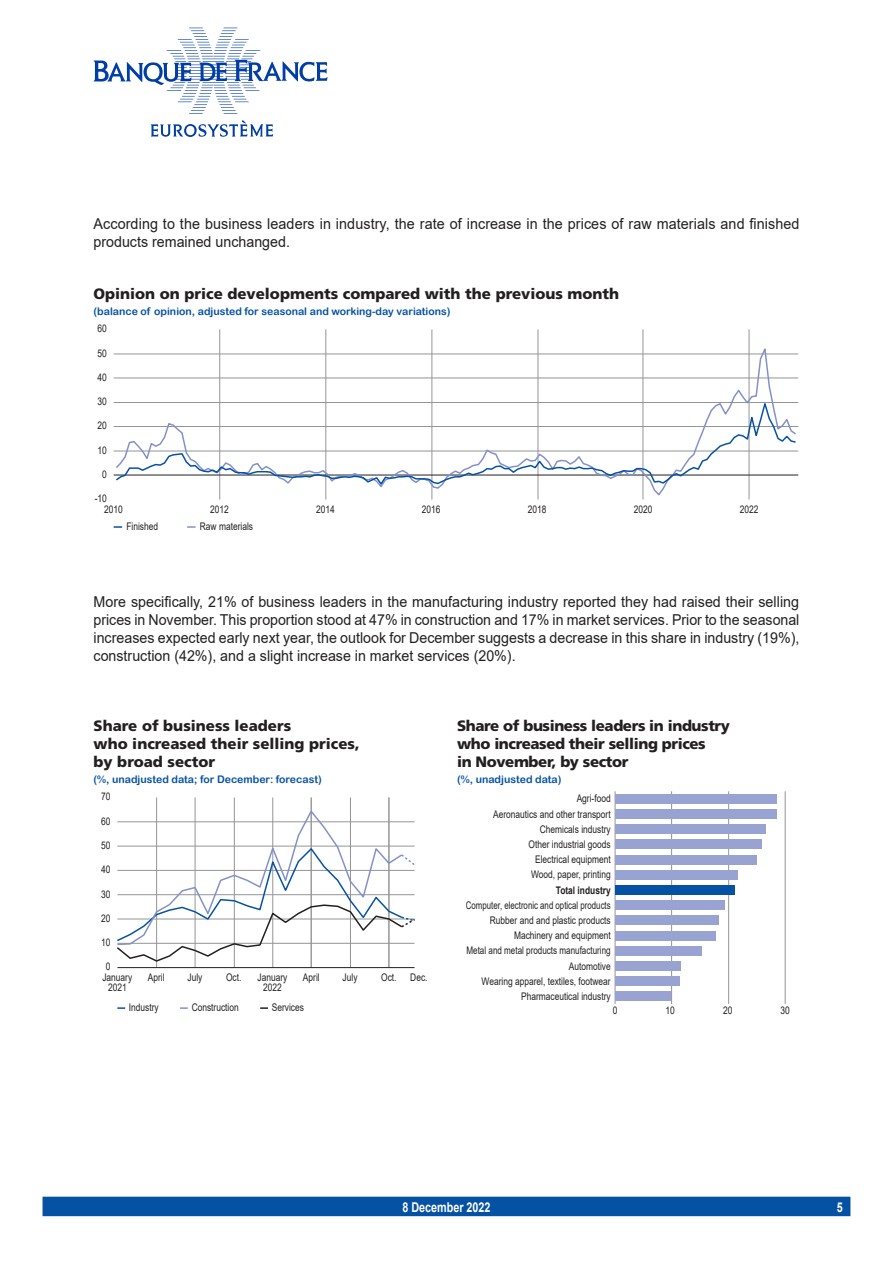
<style>
.page{position:relative;width:893px;height:1263px;background:#fff}
.page>*{position:absolute;margin:0;border:0;box-sizing:border-box;transform-origin:0 0}
.Texte{font:15px/18px "Arial";letter-spacing:.005em;color:#231f20;text-align:justify;scale:.95 1}
.Tab_graph_titre_1{font:900 15px/18px "Frutiger LT Std";color:#231f20}
.Texte-2{font:15px/18px "Arial";letter-spacing:.005em;color:#231f20;scale:.96 1}
.Tab_graph_titre_1-2{font:900 15px/18px "Frutiger LT Std";letter-spacing:-.025em;color:#231f20}
.t1{font:700 13.5px "Arial";color:#fff;scale:.8 1}
.t2{font:10.5px/15.1px "Arial";color:#231f20;text-align:center;scale:.8 1}
.Tab_graph_note_sourc{font:10.5px "Arial Rounded MT Bold";color:#0551a4}
.s1{font-weight:700}
</style>
<div class="page">
<div style="left:43px;top:1197px;width:807px;height:19px;background:#0551a4"></div>
<svg style="left:94px;top:28px;width:233px;height:86px"></svg>
<svg style="left:151px;top:120px;width:122px;height:17px"></svg>
<hr style="left:219px;top:329px;width:1px;height:170px;background:#939598">
<hr style="left:326px;top:329px;width:1px;height:170px;background:#939598">
<hr style="left:432px;top:329px;width:1px;height:170px;background:#939598">
<hr style="left:538px;top:329px;width:1px;height:170px;background:#939598">
<hr style="left:643px;top:329px;width:1px;height:170px;background:#939598">
<hr style="left:749px;top:329px;width:1px;height:170px;background:#939598">
<svg style="left:187px;top:526px;width:9px;height:2px"></svg>
<svg style="left:114px;top:526px;width:8px;height:2px"></svg>
<svg style="left:114px;top:344px;width:684px;height:153px"></svg>
<svg style="left:114px;top:398px;width:683px;height:89px"></svg>
<hr style="left:156px;top:797px;width:1px;height:170px;background:#939598">
<hr style="left:195px;top:797px;width:1px;height:170px;background:#939598">
<hr style="left:234px;top:797px;width:1px;height:170px;background:#939598">
<hr style="left:272px;top:797px;width:1px;height:170px;background:#939598">
<hr style="left:311px;top:797px;width:1px;height:170px;background:#939598">
<hr style="left:350px;top:797px;width:1px;height:170px;background:#939598">
<hr style="left:389px;top:797px;width:1px;height:170px;background:#939598">
<svg style="left:117px;top:808px;width:298px;height:154px"></svg>
<svg style="left:117px;top:1007px;width:8px;height:2px"></svg>
<svg style="left:180px;top:1007px;width:8px;height:2px"></svg>
<svg style="left:260px;top:1007px;width:8px;height:2px"></svg>
<hr style="left:117px;top:967px;width:298px;height:1px;background:#231f20">
<hr style="left:615px;top:791px;width:1px;height:213px;background:#939598">
<hr style="left:671px;top:791px;width:1px;height:213px;background:#939598">
<hr style="left:728px;top:791px;width:1px;height:213px;background:#939598">
<hr style="left:785px;top:791px;width:1px;height:213px;background:#939598">
<div style="left:615px;top:931px;width:101px;height:9px;background:#98a3d2"></div>
<div style="left:615px;top:900px;width:110px;height:9px;background:#98a3d2"></div>
<div style="left:615px;top:885px;width:120px;height:9px;background:#0551a4"></div>
<div style="left:615px;top:870px;width:122px;height:9px;background:#98a3d2"></div>
<div style="left:615px;top:992px;width:56px;height:9px;background:#98a3d2"></div>
<div style="left:615px;top:977px;width:65px;height:9px;background:#98a3d2"></div>
<div style="left:615px;top:961px;width:65px;height:9px;background:#98a3d2"></div>
<div style="left:615px;top:946px;width:87px;height:9px;background:#98a3d2"></div>
<div style="left:615px;top:916px;width:104px;height:9px;background:#98a3d2"></div>
<div style="left:615px;top:855px;width:142px;height:9px;background:#98a3d2"></div>
<div style="left:615px;top:840px;width:146px;height:9px;background:#98a3d2"></div>
<div style="left:615px;top:825px;width:151px;height:9px;background:#98a3d2"></div>
<div style="left:615px;top:809px;width:161px;height:9px;background:#98a3d2"></div>
<div style="left:615px;top:794px;width:161px;height:9px;background:#98a3d2"></div>
<p class="Texte-2" style="left:94px;top:215px;width:737px">According to the business leaders in industry, the rate of increase in the prices of raw materials and finished products remained unchanged.</p>
<h4 class="Tab_graph_titre_1" style="left:94px;top:284px;width:527px">Opinion on price developments compared with the previous month</h4>
<p class="Tab_graph_note_sourc" style="left:94px;top:305px;width:358px">(balance of opinion, adjusted for seasonal and working-day variations)</p>
<p class="t2" style="left:98px;top:321px;width:13px">60</p>
<p class="t2" style="left:98px;top:345px;width:13px">50</p>
<p class="t2" style="left:98px;top:369px;width:13px">40</p>
<p class="t2" style="left:98px;top:394px;width:13px">30</p>
<p class="t2" style="left:98px;top:418px;width:13px">20</p>
<p class="t2" style="left:98px;top:442px;width:13px">10</p>
<p class="t2" style="left:102px;top:467px;width:7px">0</p>
<p class="t2" style="left:95px;top:491px;width:17px">-10</p>
<p class="t2" style="left:104px;top:501px;width:25px">2010</p>
<p class="t2" style="left:210px;top:501px;width:25px">2012</p>
<p class="t2" style="left:316px;top:501px;width:25px">2014</p>
<p class="t2" style="left:422px;top:501px;width:25px">2016</p>
<p class="t2" style="left:528px;top:501px;width:25px">2018</p>
<p class="t2" style="left:634px;top:501px;width:25px">2020</p>
<p class="t2" style="left:740px;top:501px;width:25px">2022</p>
<p class="t2" style="left:126px;top:518px;width:41px">Finished</p>
<p class="t2" style="left:200px;top:518px;width:68px">Raw materials</p>
<p class="Texte" style="left:94px;top:593px;width:745px">More specifically, 21% of business leaders in the manufacturing industry reported they had raised their selling prices in November. This proportion stood at 47% in construction and 17% in market services. Prior to the seasonal increases expected early next year, the outlook for December suggests a decrease in this share in industry (19%), construction (42%), and a slight increase in market services (20%).</p>
<h4 class="Tab_graph_titre_1" style="left:94px;top:716px;width:268px">Share of business leaders<br>who increased their selling prices, by broad sector</h4>
<h4 class="Tab_graph_titre_1-2" style="left:457px;top:716px;width:274px">Share of business leaders in industry who increased their selling prices<br>in November, by sector</h4>
<p class="Tab_graph_note_sourc" style="left:94px;top:773px;width:230px">(%, unadjusted data; for December: forecast)</p>
<p class="Tab_graph_note_sourc" style="left:457px;top:773px;width:106px">(%, unadjusted data)</p>
<p class="t2" style="left:101px;top:789px;width:13px">70</p>
<p class="t2" style="left:466px;top:791px;width:183px;text-align:right">Agri-food<br>Aeronautics and other transport<br>Chemicals industry<br>Other industrial goods<br>Electrical equipment<br>Wood, paper, printing<br><span class="s1">Total industry<br></span>Computer, electronic and optical products<br>Rubber and and plastic products<br>Machinery and equipment<br>Metal and metal products manufacturing<br>Automotive<br>Wearing apparel, textiles, footwear<br>Pharmaceutical industry</p>
<p class="t2" style="left:101px;top:813px;width:13px">60</p>
<p class="t2" style="left:101px;top:837px;width:13px">50</p>
<p class="t2" style="left:101px;top:862px;width:13px">40</p>
<p class="t2" style="left:101px;top:886px;width:13px">30</p>
<p class="t2" style="left:101px;top:910px;width:13px">20</p>
<p class="t2" style="left:101px;top:935px;width:13px">10</p>
<p class="t2" style="left:106px;top:959px;width:7px">0</p>
<p class="t2" style="left:102px;top:972px;width:39px;line-height:10.5px">January<br>2021</p>
<p class="t2" style="left:148px;top:969px;width:22px">April</p>
<p class="t2" style="left:187px;top:969px;width:20px">July</p>
<p class="t2" style="left:226px;top:969px;width:21px">Oct.</p>
<p class="t2" style="left:258px;top:972px;width:39px;line-height:10.5px">January<br>2022</p>
<p class="t2" style="left:303px;top:969px;width:23px">April</p>
<p class="t2" style="left:343px;top:969px;width:20px">July</p>
<p class="t2" style="left:381px;top:969px;width:21px">Oct.</p>
<p class="t2" style="left:410px;top:969px;width:23px">Dec.</p>
<p class="t2" style="left:129px;top:999px;width:39px">Industry</p>
<p class="t2" style="left:192px;top:999px;width:60px">Construction</p>
<p class="t2" style="left:272px;top:999px;width:42px">Services</p>
<p class="t2" style="left:613px;top:1002px;width:7px">0</p>
<p class="t2" style="left:666px;top:1002px;width:13px">10</p>
<p class="t2" style="left:723px;top:1002px;width:13px">20</p>
<p class="t2" style="left:780px;top:1002px;width:13px">30</p>
<p class="t1" style="left:402px;top:1197px;width:112px">8 December 2022</p>
<p class="t1" style="left:837px;top:1197px;width:9px">5</p>
</div>
